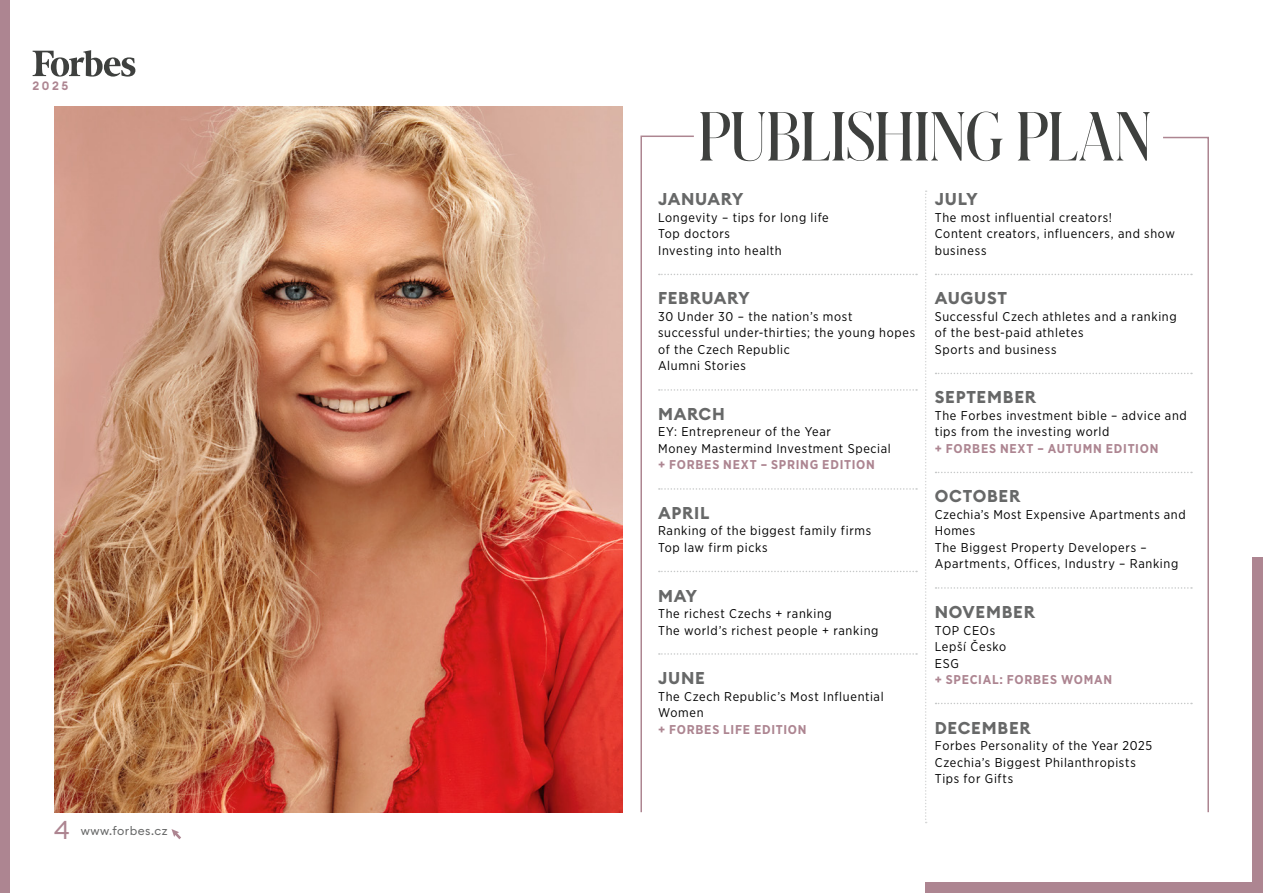
<style>
.page{position:relative;width:1263px;height:893px;background:#fff}
.page>*{position:absolute;margin:0;border:0;box-sizing:border-box;transform-origin:0 0}
.t1{font:600 64.5px "Schnyder Cond L";letter-spacing:.01em;color:#3e403e}
.t2{font:700 16.95px "Euclid Circular B";letter-spacing:.045em;color:#676868}
.t3{font:12.75px/16.5px "Gotham Narrow";letter-spacing:.05em;color:#000}
.t4{font:700 12.75px "Gotham Narrow";letter-spacing:.06em;color:#ad8591}
.t5{font:12px "Euclid Circular B";letter-spacing:.04em;color:#676868}
.t6{font:600 12px "Euclid Circular B";color:#ad8591}
.s1{font-size:25.5px;color:#ad8591}
</style>
<div class="page">
<div style="left:0;top:0;width:9px;height:893px;background:#ad8591"></div>
<div style="left:1252px;top:557px;width:11px;height:336px;background:#ad8591"></div>
<div style="left:926px;top:882px;width:337px;height:11px;background:#ad8591"></div>
<svg style="left:925px;top:190px;width:2px;height:633px"></svg>
<svg style="left:640px;top:135px;width:277px;height:678px"></svg>
<img style="left:54px;top:106px;width:568px;height:706px">
<svg style="left:33px;top:50px;width:102px;height:27px"></svg>
<svg style="left:171px;top:829px;width:10px;height:10px"></svg>
<svg style="left:935px;top:136px;width:274px;height:677px"></svg>
<p class="t6" style="left:33px;top:78px;width:37px">2025</p>
<p class="t5" style="left:54px;top:823px;width:115px"><span class="s1">4</span> www.forbes.cz</p>
<h1 class="t1" style="left:699px;top:93px;width:453px">PUBLISHING PLAN</h1>
<h2 class="t2" style="left:658px;top:188px;width:87px">JANUARY</h2>
<p class="t3" style="left:658px;top:209px;width:172px">Longevity – tips for long life<br>Top doctors<br>Investing into health</p>
<h2 class="t2" style="left:658px;top:287px;width:93px">FEBRUARY</h2>
<p class="t3" style="left:658px;top:308px;width:259px">30 Under 30 – the nation’s most successful under-thirties; the young hopes of the Czech Republic<br>Alumni Stories</p>
<h2 class="t2" style="left:658px;top:403px;width:68px">MARCH</h2>
<p class="t3" style="left:658px;top:423px;width:234px">EY: Entrepreneur of the Year<br>Money Mastermind Investment Special</p>
<p class="t4" style="left:658px;top:457px;width:218px">+ FORBES NEXT – SPRING EDITION</p>
<h2 class="t2" style="left:658px;top:502px;width:53px">APRIL</h2>
<p class="t3" style="left:658px;top:522px;width:215px">Ranking of the biggest family firms<br>Top law firm picks</p>
<h2 class="t2" style="left:658px;top:584px;width:41px">MAY</h2>
<p class="t3" style="left:658px;top:605px;width:222px">The richest Czechs + ranking<br>The world’s richest people + ranking</p>
<h2 class="t2" style="left:658px;top:667px;width:48px">JUNE</h2>
<p class="t3" style="left:658px;top:687px;width:227px">The Czech Republic’s Most Influential<br>Women</p>
<p class="t4" style="left:658px;top:721px;width:150px">+ FORBES LIFE EDITION</p>
<h2 class="t2" style="left:935px;top:188px;width:45px">JULY</h2>
<p class="t3" style="left:935px;top:209px;width:242px">The most influential creators!<br>Content creators, influencers, and show business</p>
<h2 class="t2" style="left:935px;top:287px;width:74px">AUGUST</h2>
<p class="t3" style="left:935px;top:308px;width:243px">Successful Czech athletes and a ranking of the best-paid athletes<br>Sports and business</p>
<h2 class="t2" style="left:935px;top:386px;width:103px">SEPTEMBER</h2>
<p class="t3" style="left:935px;top:407px;width:254px">The Forbes investment bible – advice and tips from the investing world</p>
<p class="t4" style="left:935px;top:440px;width:225px">+ FORBES NEXT – AUTUMN EDITION</p>
<h2 class="t2" style="left:935px;top:485px;width:87px">OCTOBER</h2>
<p class="t3" style="left:935px;top:506px;width:252px">Czechia’s Most Expensive Apartments and<br>Homes<br>The Biggest Property Developers –<br>Apartments, Offices, Industry – Ranking</p>
<h2 class="t2" style="left:935px;top:601px;width:102px">NOVEMBER</h2>
<p class="t3" style="left:935px;top:621px;width:73px">TOP CEOs<br>Lepší Česko<br>ESG</p>
<p class="t4" style="left:935px;top:671px;width:179px">+ SPECIAL: FORBES WOMAN</p>
<h2 class="t2" style="left:935px;top:716px;width:97px">DECEMBER</h2>
<p class="t3" style="left:935px;top:737px;width:219px">Forbes Personality of the Year 2025<br>Czechia’s Biggest Philanthropists<br>Tips for Gifts</p>
</div>
